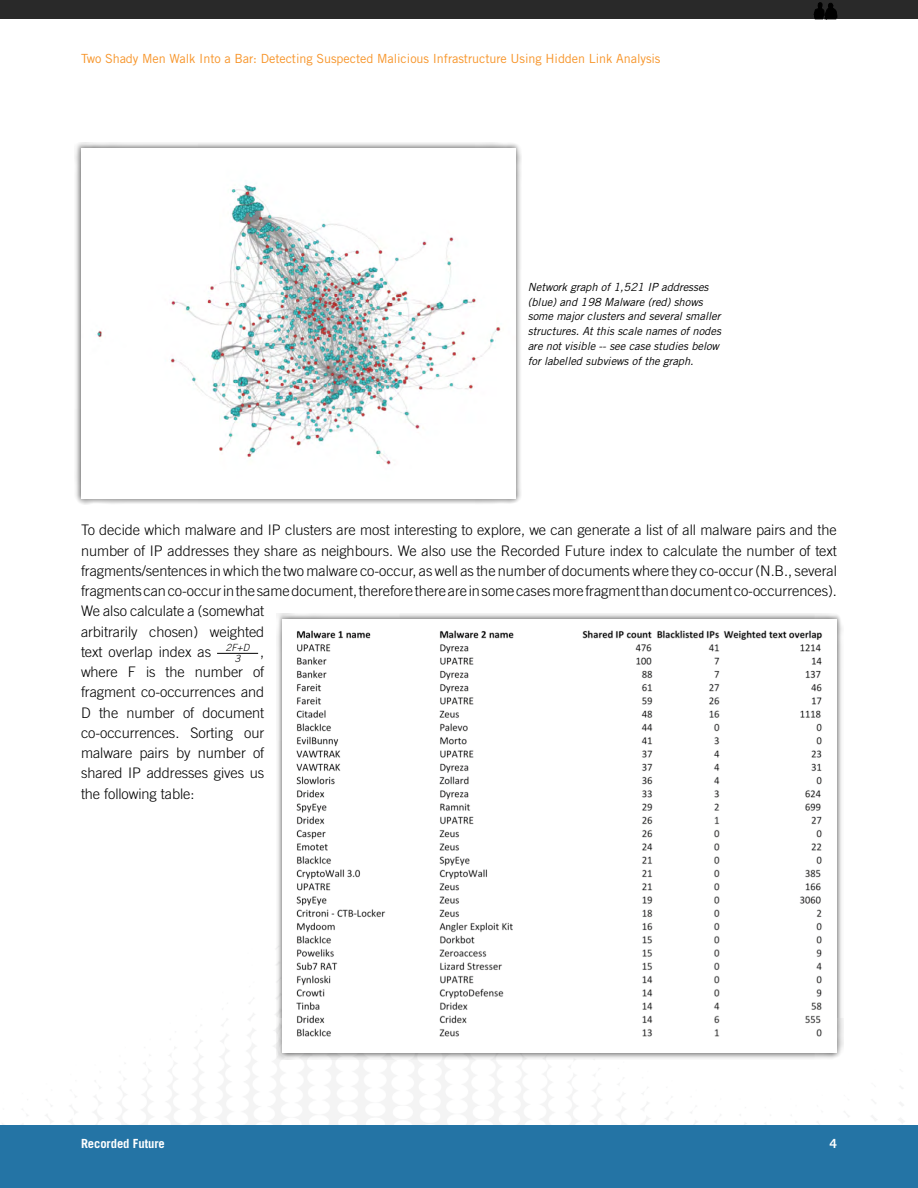
<style>
.page{position:relative;width:918px;height:1188px;background:#fff}
.page>*{position:absolute;margin:0;border:0;box-sizing:border-box;transform-origin:0 0}
.t1{font:300 14.55px/20.2px "Trade Gothic";letter-spacing:-.005em;color:#000}
.t2{font:12.6px "Trade Gothic";letter-spacing:-.005em;color:#f79428}
.t3{font:700 12.6px "Trade Gothic";letter-spacing:-.005em;color:#fff}
.t4{font:italic 11.25px/14.7px "Trade Gothic";letter-spacing:-.005em;color:#000}
.t5{font:italic 300 9.9px/11.6px "Trade Gothic";color:#000;text-align:center}
</style>
<div class="page">
<div style="left:0;top:1125px;width:918px;height:63px;background:#2474a5"></div>
<div style="left:0;top:0;width:918px;height:19px;background:#292929"></div>
<svg style="left:814px;top:3px;width:23px;height:16px"></svg>
<div style="left:276px;top:613px;width:568px;height:446px;background:#000;opacity:.6"></div>
<div style="left:283px;top:619px;width:554px;height:434px;background:#fff"></div>
<img style="left:296px;top:630px;width:527px;height:407px">
<div style="left:74px;top:142px;width:448px;height:363px;background:#000;opacity:.6"></div>
<img style="left:81px;top:148px;width:434px;height:350px">
<hr style="left:217px;top:653px;width:41px;height:1px;background:#000">
<p class="t2" style="left:81px;top:51px;width:581px">Two Shady Men Walk Into a Bar: Detecting Suspected Malicious Infrastructure Using Hidden Link Analysis</p>
<p class="t4" style="left:528px;top:279px;width:195px">Network graph of 1,521 IP addresses (blue) and 198 Malware (red) shows some major clusters and several smaller structures. At this scale names of nodes are not visible -- see case studies below for labelled subviews of the graph.</p>
<p class="t1" style="left:81px;top:520px;width:758px">To decide which malware and IP clusters are most interesting to explore, we can generate a list of all malware pairs and the number of IP addresses they share as neighbours. We also use the Recorded Future index to calculate the number of text fragments/sentences in which the two malware co-occur, as well as the number of documents where they co-occur (N.B., several fragments can co-occur in the same document, therefore there are in some cases more fragment than document co-occurrences).<br>We also calculate a (somewhat<br>arbitrarily chosen) weighted<br>text overlap index as</p>
<p class="t1" style="left:81px;top:641px;width:185px;text-align:justify;text-indent:179px">, where F is the number of fragment co-occurrences and D the number of document co-occurrences. Sorting our malware pairs by number of shared IP addresses gives us the following table:</p>
<p class="t5" style="left:226px;top:641px;width:25px">2F+D<br>3</p>
<p class="t3" style="left:81px;top:1136px;width:85px">Recorded Future</p>
<p class="t3" style="left:830px;top:1136px;width:9px">4</p>
</div>
